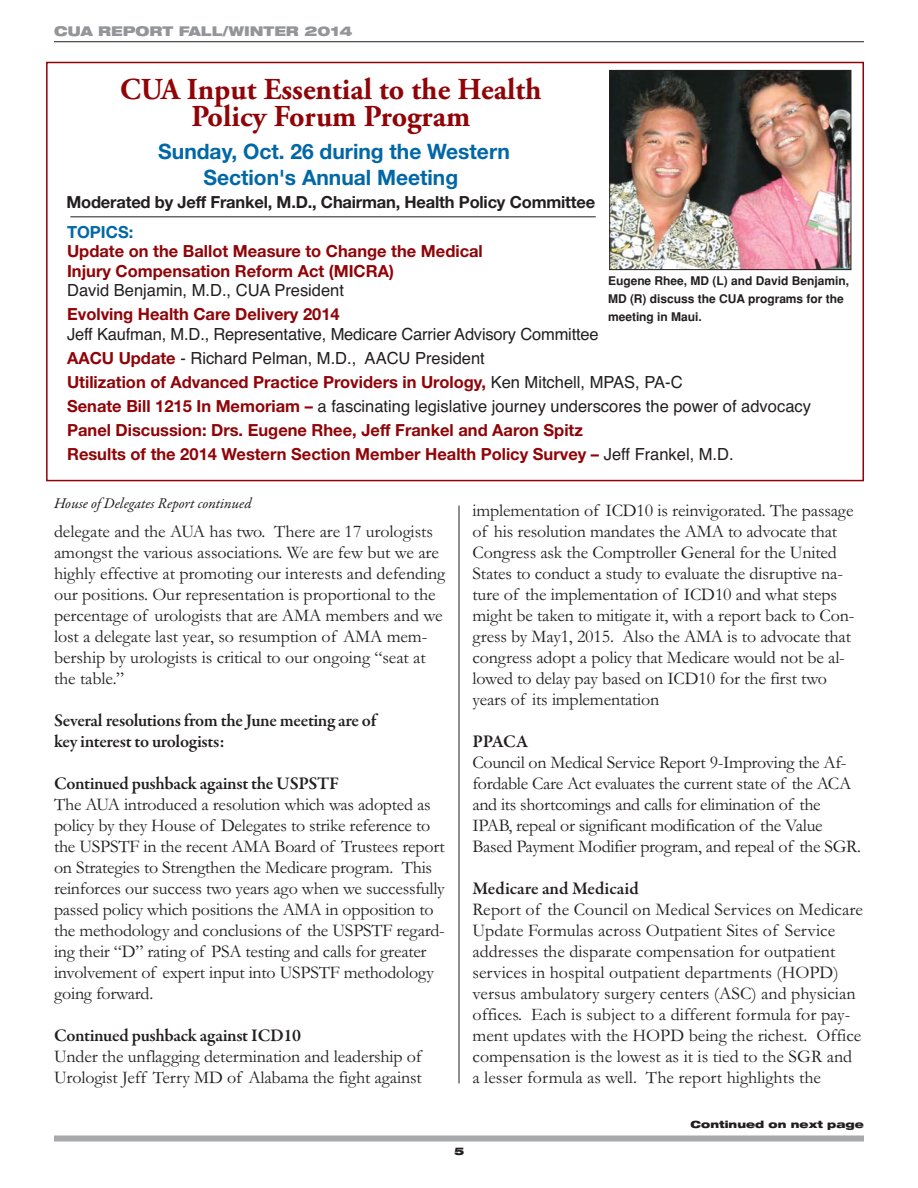
<style>
.page{position:relative;width:918px;height:1188px;background:#fff}
.page>*{position:absolute;margin:0;border:0;box-sizing:border-box;transform-origin:0 0}
.t1{font:700 30.3px/27.3px "Adobe Garamond Pro";color:#900408;text-align:center}
.t2{font:700 21.3px/26.1px "Helvetica Neue";color:#0068a6;text-align:center}
.t3{font:18px/21px "Garamond";letter-spacing:-.01em;color:#231f20}
.t4{font:600 18px/21px "Garamond Premr Pro";letter-spacing:-.015em;color:#231f20}
.t5{font:700 16.65px/19.5px "Helvetica Neue";color:#900408}
.t6{font:16.65px/24px "Helvetica";color:#231f20}
.t7{font:700 16.65px "Helvetica Neue";letter-spacing:-.01em;color:#231f20}
.t8{font:700 16.65px "Helvetica Neue";color:#0068a6}
.t9{font:italic 15px "Garamond Premr Pro";color:#231f20}
.t10{font:900 expanded 13.5px "Helvetica Neue";color:#939598}
.t11{font:700 12px/18px "Helvetica";color:#231f20}
.t12{font:900 expanded 10.5px "Helvetica Neue";color:#231f20}
.t13{font:900 expanded 9.9px "Helvetica Neue";color:#231f20;scale:1.06 1}
.s1{font-family:"Helvetica Neue";font-weight:700;color:#900408}
.s2{font-family:"Helvetica";font-weight:400;color:#231f20}
</style>
<div class="page">
<hr style="left:459px;top:506px;width:1px;height:577px;background:#231f20">
<div style="left:54px;top:1136px;width:810px;height:6px;background:#a7a9ac"></div>
<hr style="left:54px;top:41px;width:810px;height:1px;background:#231f20">
<div style="left:46px;top:62px;width:818px;height:419px;border:2px solid #900408"></div>
<img style="left:611px;top:72px;width:238px;height:196px">
<div style="left:609px;top:70px;width:242px;height:200px;border:1px solid #231f20"></div>
<hr style="left:70px;top:216px;width:526px;height:1px;background:#231f20">
<p class="t10" style="left:54px;top:26px;width:300px">CUA REPORT FALL/WINTER 2014</p>
<h1 class="t1" style="left:120px;top:79px;width:423px">CUA Input Essential to the Health<br>Policy Forum Program</h1>
<p class="t2" style="left:158px;top:140px;width:353px">Sunday, Oct. 26 during the Western<br>Section's Annual Meeting</p>
<p class="t7" style="left:66px;top:196px;width:530px">Moderated by Jeff Frankel, M.D., Chairman, Health Policy Committee</p>
<p class="t8" style="left:67px;top:226px;width:68px">TOPICS:</p>
<p class="t5" style="left:67px;top:243px;width:417px">Update on the Ballot Measure to Change the Medical<br>Injury Compensation Reform Act (MICRA)</p>
<p class="t6" style="left:67px;top:280px;width:278px">David Benjamin, M.D., CUA President</p>
<p class="t5" style="left:67px;top:306px;width:274px">Evolving Health Care Delivery 2014</p>
<p class="t6" style="left:67px;top:324px;width:533px">Jeff Kaufman, M.D., Representative, Medicare Carrier Advisory Committee<br><span class="s1">AACU Update</span> - Richard Pelman, M.D., AACU President</p>
<p class="t5" style="left:67px;top:374px;width:617px">Utilization of Advanced Practice Providers in Urology, <span class="s2">Ken Mitchell, MPAS, PA-C</span></p>
<p class="t6" style="left:67px;top:396px;width:745px"><span class="s1">Senate Bill 1215 In Memoriam –</span> a fascinating legislative journey underscores the power of advocacy</p>
<p class="t5" style="left:67px;top:419px;width:668px;line-height:24px">Panel Discussion: Drs. Eugene Rhee, Jeff Frankel and Aaron Spitz<br>Results of the 2014 Western Section Member Health Policy Survey – <span class="s2">Jeff Frankel, M.D.</span></p>
<p class="t11" style="left:608px;top:273px;width:243px">Eugene Rhee, MD (L) and David Benjamin,<br>MD (R) discuss the CUA programs for the meeting in Maui.</p>
<p class="t9" style="left:54px;top:497px;width:199px">House of Delegates Report continued</p>
<p class="t3" style="left:54px;top:523px;width:393px">delegate and the AUA has two. There are 17 urologists amongst the various associations. We are few but we are highly effective at promoting our interests and defending our positions. Our representation is proportional to the percentage of urologists that are AMA members and we lost a delegate last year, so resumption of AMA mem&shy;bership by urologists is critical to our ongoing “seat at the table.”</p>
<p class="t4" style="left:54px;top:711px;width:324px">Several resolutions from the June meeting are of key interest to urologists:</p>
<p class="t4" style="left:54px;top:774px;width:286px">Continued pushback against the USPSTF</p>
<p class="t3" style="left:54px;top:796px;width:392px">The AUA introduced a resolution which was adopted as policy by they House of Delegates to strike reference to the USPSTF in the recent AMA Board of Trustees report on Strategies to Strengthen the Medicare program. This reinforces our success two years ago when we successfully passed policy which positions the AMA in opposition to the methodology and conclusions of the USPSTF regard&shy;ing their “D” rating of PSA testing and calls for greater involvement of expert input into USPSTF methodology going forward.</p>
<p class="t4" style="left:54px;top:1026px;width:249px">Continued pushback against ICD10</p>
<p class="t3" style="left:54px;top:1048px;width:369px">Under the unflagging determination and leadership of<br>Urologist Jeff Terry MD of Alabama the fight against</p>
<p class="t3" style="left:472px;top:502px;width:383px">implementation of ICD10 is reinvigorated. The passage of his resolution mandates the AMA to advocate that Congress ask the Comptroller General for the United States to conduct a study to evaluate the disruptive na&shy;ture of the implementation of ICD10 and what steps might be taken to mitigate it, with a report back to Con&shy;gress by May1, 2015. Also the AMA is to advocate that congress adopt a policy that Medicare would not be al&shy;lowed to delay pay based on ICD10 for the first two years of its implementation</p>
<p class="t4" style="left:472px;top:732px;width:57px">PPACA</p>
<p class="t3" style="left:472px;top:754px;width:390px">Council on Medical Service Report 9-Improving the Af&shy;fordable Care Act evaluates the current state of the ACA and its shortcomings and calls for elimination of the IPAB, repeal or significant modification of the Value Based Payment Modifier program, and repeal of the SGR.</p>
<p class="t4" style="left:472px;top:879px;width:168px">Medicare and Medicaid</p>
<p class="t3" style="left:472px;top:901px;width:392px">Report of the Council on Medical Services on Medicare Update Formulas across Outpatient Sites of Service addresses the disparate compensation for outpatient services in hospital outpatient departments (HOPD) versus ambulatory surgery centers (ASC) and physician offices. Each is subject to a different formula for pay&shy;ment updates with the HOPD being the richest. Office compensation is the lowest as it is tied to the SGR and a lesser formula as well. The report highlights the</p>
<p class="t12" style="left:454px;top:1147px;width:12px">5</p>
<p class="t13" style="left:691px;top:1121px;width:165px">Continued on next page</p>
</div>
